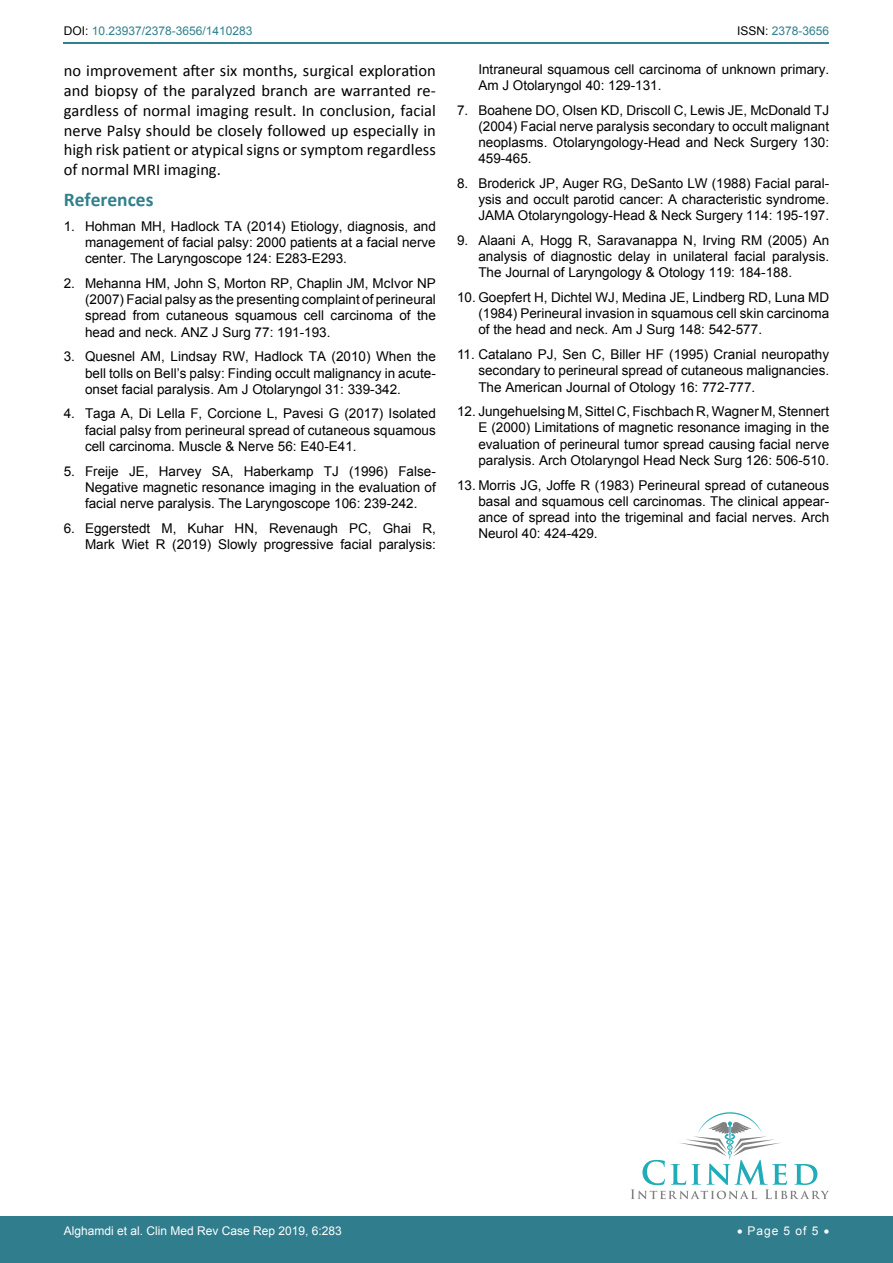
<style>
.page{position:relative;width:893px;height:1263px;background:#fff}
.page>*{position:absolute;margin:0;border:0;box-sizing:border-box;transform-origin:0 0}
.t1{font:700 19.5px "Calibri";color:#30808d}
.t2{font:16.5px/19.8px "Calibri";color:#000;text-align:justify}
.t3{font:13.5px/16.2px "Arial";color:#000;text-align:justify}
.t4{font:12px "Arial";color:#fff}
.t5{font:12px "Arial";color:#30808d}
.s1{color:#000}
</style>
<div class="page">
<hr style="left:64px;top:43px;width:765px;height:1px;background:#30808d">
<div style="left:0;top:1217px;width:893px;height:46px;background:#307d8d"></div>
<svg style="left:631px;top:1112px;width:198px;height:87px"></svg>
<p class="t5" style="left:64px;top:23px;width:190px"><span class="s1">DOI:</span> 10.23937/2378-3656/1410283</p>
<p class="t5" style="left:737px;top:23px;width:94px"><span class="s1">ISSN:</span> 2378-3656</p>
<p class="t2" style="left:64px;top:61px;width:374px">no improvement after six months, surgical exploration and biopsy of the paralyzed branch are warranted re&shy;gardless of normal imaging result. In conclusion, facial nerve Palsy should be closely followed up especially in high risk patient or atypical signs or symptom regardless of normal MRI imaging.</p>
<h1 class="t1" style="left:64px;top:187px;width:91px">References</h1>
<p class="t3" style="left:85px;top:218px;width:352px;text-indent:-21px">1. Hohman MH, Hadlock TA (2014) Etiology, diagnosis, and management of facial palsy: 2000 patients at a facial nerve center. The Laryngoscope 124: E283-E293.</p>
<p class="t3" style="left:85px;top:275px;width:352px;text-indent:-21px">2. Mehanna HM, John S, Morton RP, Chaplin JM, McIvor NP (2007) Facial palsy as the presenting complaint of perineural spread from cutaneous squamous cell carcinoma of the head and neck. ANZ J Surg 77: 191-193.</p>
<p class="t3" style="left:85px;top:349px;width:352px;text-indent:-21px">3. Quesnel AM, Lindsay RW, Hadlock TA (2010) When the bell tolls on Bell’s palsy: Finding occult malignancy in acute&shy;onset facial paralysis. Am J Otolaryngol 31: 339-342.</p>
<p class="t3" style="left:85px;top:406px;width:352px;text-indent:-21px">4. Taga A, Di Lella F, Corcione L, Pavesi G (2017) Isolated facial palsy from perineural spread of cutaneous squamous cell carcinoma. Muscle &amp; Nerve 56: E40-E41.</p>
<p class="t3" style="left:85px;top:463px;width:352px;text-indent:-21px">5. Freije JE, Harvey SA, Haberkamp TJ (1996) False-Negative magnetic resonance imaging in the evaluation of facial nerve paralysis. The Laryngoscope 106: 239-242.</p>
<p class="t3" style="left:64px;top:520px;width:374px;text-align:right">6. Eggerstedt M, Kuhar HN, Revenaugh PC, Ghai R,<br>Mark Wiet R (2019) Slowly progressive facial paralysis:</p>
<p class="t3" style="left:478px;top:61px;width:352px">Intraneural squamous cell carcinoma of unknown primary.<br>Am J Otolaryngol 40: 129-131.</p>
<p class="t3" style="left:478px;top:102px;width:352px;text-indent:-21px">7. Boahene DO, Olsen KD, Driscoll C, Lewis JE, McDonald TJ (2004) Facial nerve paralysis secondary to occult malignant neoplasms. Otolaryngology-Head and Neck Surgery 130:<br>459-465.</p>
<p class="t3" style="left:478px;top:175px;width:352px;text-indent:-21px">8. Broderick JP, Auger RG, DeSanto LW (1988) Facial paral&shy;ysis and occult parotid cancer: A characteristic syndrome.<br>JAMA Otolaryngology-Head &amp; Neck Surgery 114: 195-197.</p>
<p class="t3" style="left:478px;top:232px;width:352px;text-indent:-21px">9. Alaani A, Hogg R, Saravanappa N, Irving RM (2005) An analysis of diagnostic delay in unilateral facial paralysis.<br>The Journal of Laryngology &amp; Otology 119: 184-188.</p>
<p class="t3" style="left:478px;top:289px;width:352px;text-indent:-21px">10. Goepfert H, Dichtel WJ, Medina JE, Lindberg RD, Luna MD (1984) Perineural invasion in squamous cell skin carcinoma of the head and neck. Am J Surg 148: 542-577.</p>
<p class="t3" style="left:478px;top:346px;width:352px;text-indent:-21px">11. Catalano PJ, Sen C, Biller HF (1995) Cranial neuropathy secondary to perineural spread of cutaneous malignancies.<br>The American Journal of Otology 16: 772-777.</p>
<p class="t3" style="left:478px;top:404px;width:352px;text-indent:-21px">12. Jungehuelsing M, Sittel C, Fischbach R, Wagner M, Stennert E (2000) Limitations of magnetic resonance imaging in the evaluation of perineural tumor spread causing facial nerve paralysis. Arch Otolaryngol Head Neck Surg 126: 506-510.</p>
<p class="t3" style="left:478px;top:477px;width:352px;text-indent:-21px">13. Morris JG, Joffe R (1983) Perineural spread of cutaneous basal and squamous cell carcinomas. The clinical appear&shy;ance of spread into the trigeminal and facial nerves. Arch Neurol 40: 424-429.</p>
<p class="t4" style="left:64px;top:1223px;width:280px">Alghamdi et al. Clin Med Rev Case Rep 2019, 6:283</p>
<p class="t4" style="left:737px;top:1223px;width:94px">• Page 5 of 5 •</p>
</div>
